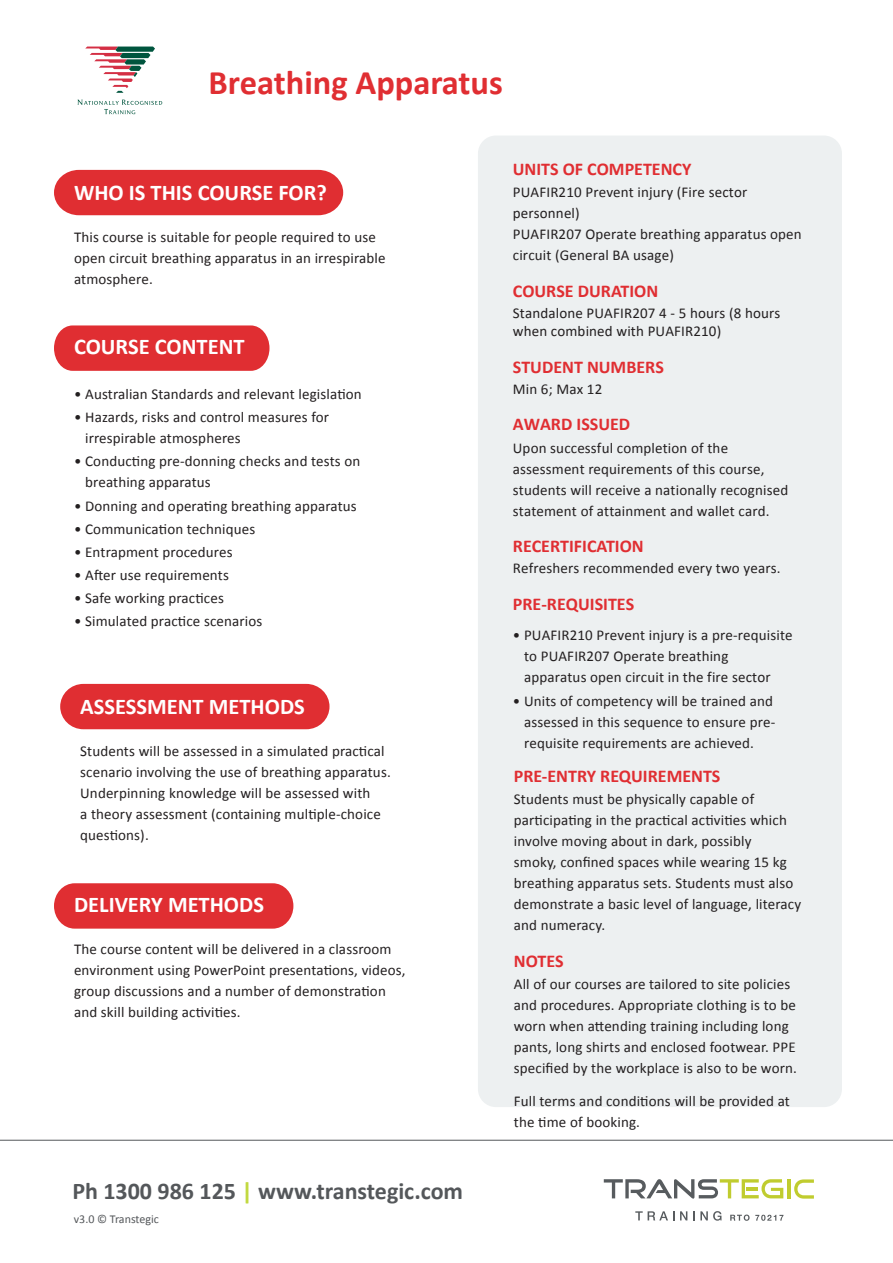
<style>
.page{position:relative;width:893px;height:1263px;background:#fff}
.page>*{position:absolute;margin:0;border:0;box-sizing:border-box;transform-origin:0 0}
.t1{font:700 34.5px "Calibri";color:#e02e32}
.t2{font:700 24px "Calibri";color:#54575a}
.t3{font:700 22.5px "Calibri";color:#fff}
.t4{font:700 18px "Calibri";color:#e02e32}
.t5{font:15px/21px "Calibri";letter-spacing:.01em;color:#231f20}
.t6{font:12px "Calibri";color:#54575a}
.s1{color:#c2d940}
</style>
<div class="page">
<div style="left:54px;top:170px;width:289px;height:45px;background:#e02e32"></div>
<hr style="left:0;top:1140px;width:893px;height:1px;background:#54575a">
<svg style="left:635px;top:1211px;width:39px;height:9px"></svg>
<svg style="left:680px;top:1211px;width:7px;height:9px"></svg>
<svg style="left:693px;top:1211px;width:28px;height:10px"></svg>
<svg style="left:794px;top:1179px;width:20px;height:19px"></svg>
<hr style="left:787px;top:1179px;width:4px;height:19px;background:#c0cc2f">
<svg style="left:604px;top:1179px;width:179px;height:19px"></svg>
<svg style="left:730px;top:1214px;width:53px;height:7px"></svg>
<svg style="left:85px;top:47px;width:70px;height:46px"></svg>
<svg style="left:77px;top:100px;width:85px;height:14px"></svg>
<div style="left:478px;top:136px;width:364px;height:971px;background:#edf0f1;border-radius:18px"></div>
<div style="left:54px;top:883px;width:239px;height:46px;background:#e02e32;border-radius:22px"></div>
<div style="left:60px;top:684px;width:269px;height:45px;background:#e02e32"></div>
<svg style="left:54px;top:325px;width:215px;height:46px;background:#e1383b"></svg>
<p class="t1" style="left:209px;top:60px;width:296px">Breathing Apparatus</p>
<p class="t3" style="left:74px;top:178px;width:254px">WHO IS THIS COURSE FOR?</p>
<p class="t5" style="left:74px;top:227px;width:313px">This course is suitable for people required to use open circuit breathing apparatus in an irrespirable atmosphere.</p>
<p class="t3" style="left:74px;top:332px;width:172px">COURSE CONTENT</p>
<p class="t5" style="left:74px;top:384px;width:289px">• Australian Standards and relevant legislation</p>
<p class="t5" style="left:85px;top:407px;width:245px;text-indent:-11px">• Hazards, risks and control measures for irrespirable atmospheres</p>
<p class="t5" style="left:85px;top:451px;width:277px;text-indent:-11px">• Conducting pre-donning checks and tests on breathing apparatus</p>
<p class="t5" style="left:74px;top:495px;width:284px">• Donning and operating breathing apparatus</p>
<p class="t5" style="left:74px;top:518px;width:183px">• Communication techniques</p>
<p class="t5" style="left:74px;top:541px;width:160px">• Entrapment procedures</p>
<p class="t5" style="left:74px;top:564px;width:156px">• After use requirements</p>
<p class="t5" style="left:74px;top:588px;width:151px">• Safe working practices</p>
<p class="t5" style="left:74px;top:611px;width:190px">• Simulated practice scenarios</p>
<p class="t3" style="left:80px;top:692px;width:226px">ASSESSMENT METHODS</p>
<p class="t5" style="left:80px;top:740px;width:312px">Students will be assessed in a simulated practical scenario involving the use of breathing apparatus.<br>Underpinning knowledge will be assessed with<br>a theory assessment (containing multiple-choice questions).</p>
<p class="t3" style="left:74px;top:890px;width:191px">DELIVERY METHODS</p>
<p class="t5" style="left:74px;top:938px;width:333px">The course content will be delivered in a classroom environment using PowerPoint presentations, videos, group discussions and a number of demonstration and skill building activities.</p>
<p class="t2" style="left:72px;top:1175px;width:392px">Ph 1300 986 125 <span class="s1">|</span> www.transtegic.com</p>
<p class="t6" style="left:74px;top:1212px;width:87px">v3.0 © Transtegic</p>
<p class="t4" style="left:513px;top:158px;width:180px">UNITS OF COMPETENCY</p>
<p class="t5" style="left:513px;top:182px;width:290px">PUAFIR210 Prevent injury (Fire sector personnel)<br>PUAFIR207 Operate breathing apparatus open circuit (General BA usage)</p>
<p class="t4" style="left:513px;top:280px;width:147px">COURSE DURATION</p>
<p class="t5" style="left:513px;top:304px;width:269px;line-height:18px">Standalone PUAFIR207 4 - 5 hours (8 hours when combined with PUAFIR210)</p>
<p class="t4" style="left:513px;top:355px;width:153px">STUDENT NUMBERS</p>
<p class="t5" style="left:513px;top:378px;width:91px">Min 6; Max 12</p>
<p class="t4" style="left:513px;top:413px;width:119px">AWARD ISSUED</p>
<p class="t5" style="left:513px;top:437px;width:277px">Upon successful completion of the assessment requirements of this course, students will receive a nationally recognised statement of attainment and wallet card.</p>
<p class="t4" style="left:513px;top:535px;width:132px">RECERTIFICATION</p>
<p class="t5" style="left:513px;top:558px;width:269px">Refreshers recommended every two years.</p>
<p class="t4" style="left:513px;top:592px;width:123px">PRE-REQUISITES</p>
<p class="t5" style="left:524px;top:625px;width:270px;text-indent:-11px">• PUAFIR210 Prevent injury is a pre-requisite to PUAFIR207 Operate breathing apparatus open circuit in the fire sector</p>
<p class="t5" style="left:524px;top:691px;width:253px;text-indent:-11px">• Units of competency will be trained and assessed in this sequence to ensure pre&shy;requisite requirements are achieved.</p>
<p class="t4" style="left:514px;top:764px;width:208px">PRE-ENTRY REQUIREMENTS</p>
<p class="t5" style="left:514px;top:789px;width:289px">Students must be physically capable of participating in the practical activities which involve moving about in dark, possibly<br>smoky, confined spaces while wearing 15 kg breathing apparatus sets. Students must also demonstrate a basic level of language, literacy and numeracy.</p>
<p class="t4" style="left:514px;top:949px;width:51px">NOTES</p>
<p class="t5" style="left:514px;top:974px;width:285px">All of our courses are tailored to site policies and procedures. Appropriate clothing is to be worn when attending training including long pants, long shirts and enclosed footwear. PPE specified by the workplace is also to be worn.</p>
<p class="t5" style="left:514px;top:1091px;width:278px">Full terms and conditions will be provided at the time of booking.</p>
</div>
